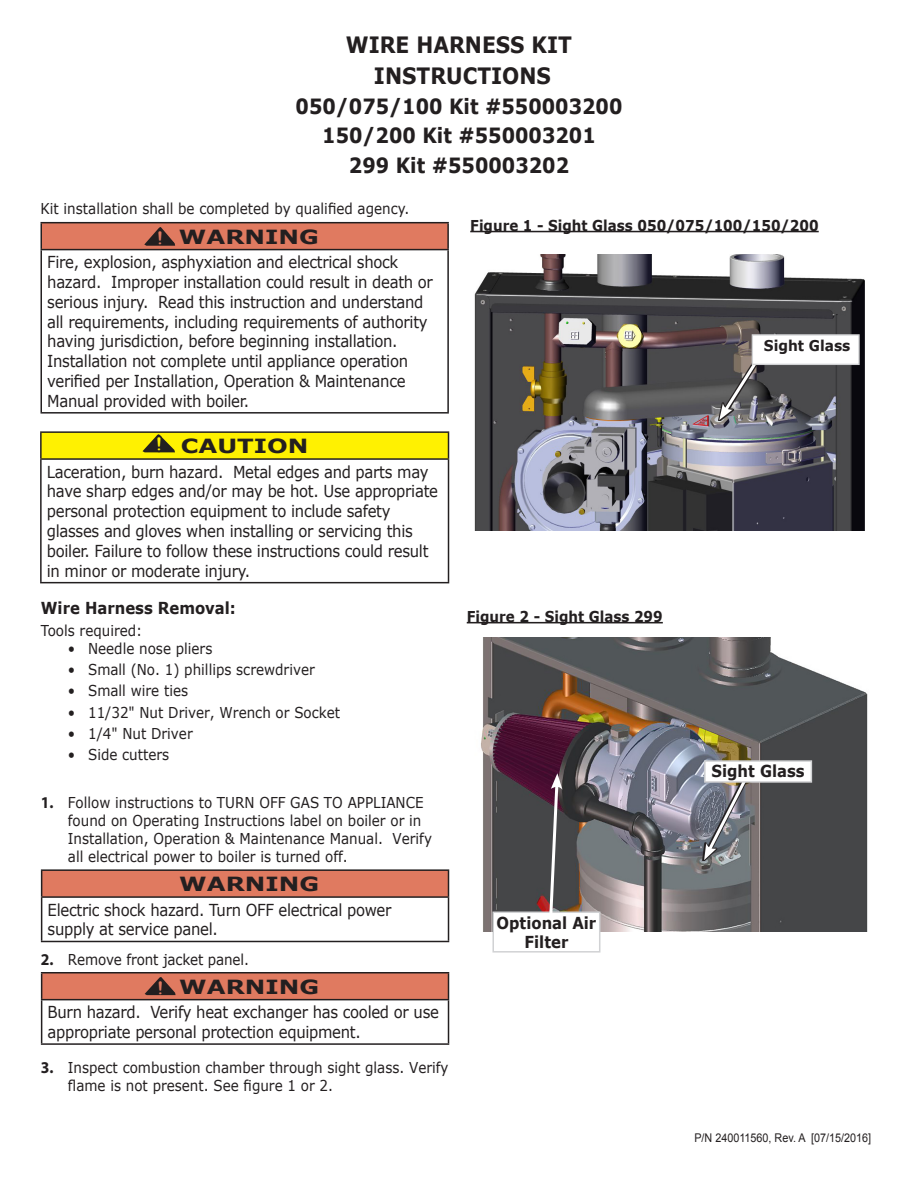
<style>
.page{position:relative;width:918px;height:1188px;background:#fff}
.page>*{position:absolute;margin:0;border:0;box-sizing:border-box;transform-origin:0 0}
.t1{font:700 22.5px "Verdana";color:#231f20;scale:.9 1}
.t2{font:700 21px "Verdana";color:#231f20;scale:.9 1}
.Body_text{font:700 21px "Courier New";color:#e07a60;scale:.9 1}
.t3{font:700 21px "Courier New";color:#fff101;scale:.9 1}
.t4{font:700 19.5px "Verdana";color:#231f20;scale:1.25 1}
.Caution{font:16.5px/19.8px "Verdana";letter-spacing:-.02em;color:#231f20;scale:.9 1}
.Table_Cell{font:700 16.5px/19.8px "Verdana";color:#231f20;text-align:center;scale:.9 1}
.Sub_Section{font:700 16.5px "Verdana";color:#231f20;scale:.9 1}
.t5{font:15px/18px "Verdana";color:#231f20;scale:.9 1}
.t6{font:700 15px "Verdana";color:#231f20;scale:.9 1}
.Table_Cell-2{font:700 14.85px "Verdana";color:#231f20;scale:.93 1}
.t7{font:12px "Arial";color:#231f20;scale:.9 1}
.s1{font-family:"Myriad Pro";font-weight:700;font-size:16.5px}
</style>
<div class="page">
<div style="left:42px;top:870px;width:407px;height:27px;background:#e07a60"></div>
<hr style="left:41px;top:869px;width:408px;height:2px;background:#231f20">
<svg style="left:41px;top:871px;width:1px;height:25px"></svg>
<svg style="left:448px;top:871px;width:1px;height:25px"></svg>
<hr style="left:41px;top:896px;width:408px;height:2px;background:#231f20">
<hr style="left:41px;top:898px;width:1px;height:43px;background:#231f20">
<hr style="left:448px;top:898px;width:1px;height:43px;background:#231f20">
<hr style="left:41px;top:941px;width:408px;height:1px;background:#231f20">
<div style="left:42px;top:973px;width:407px;height:27px;background:#e07a60"></div>
<hr style="left:41px;top:972px;width:408px;height:2px;background:#231f20">
<svg style="left:41px;top:974px;width:1px;height:25px"></svg>
<svg style="left:448px;top:974px;width:1px;height:25px"></svg>
<hr style="left:41px;top:999px;width:408px;height:1px;background:#231f20">
<hr style="left:41px;top:1000px;width:1px;height:43px;background:#231f20">
<hr style="left:448px;top:1000px;width:1px;height:43px;background:#231f20">
<hr style="left:41px;top:1043px;width:408px;height:2px;background:#231f20">
<svg style="left:143px;top:977px;width:34px;height:24px"></svg>
<div style="left:41px;top:223px;width:407px;height:27px;background:#e07a60"></div>
<hr style="left:40px;top:222px;width:409px;height:1px;background:#231f20">
<hr style="left:40px;top:223px;width:2px;height:26px;background:#231f20">
<hr style="left:447px;top:223px;width:2px;height:26px;background:#231f20">
<hr style="left:40px;top:249px;width:409px;height:1px;background:#231f20">
<hr style="left:40px;top:250px;width:2px;height:162px;background:#231f20">
<hr style="left:447px;top:250px;width:2px;height:162px;background:#231f20">
<hr style="left:40px;top:412px;width:409px;height:2px;background:#231f20">
<svg style="left:142px;top:227px;width:34px;height:24px"></svg>
<img style="left:449px;top:255px;width:416px;height:276px">
<hr style="left:470px;top:231px;width:349px;height:1px;background:#231f20">
<hr style="left:467px;top:622px;width:196px;height:1px;background:#231f20">
<img style="left:481px;top:637px;width:387px;height:295px">
<svg style="left:703px;top:776px;width:46px;height:85px"></svg>
<svg style="left:704px;top:783px;width:46px;height:77px;background:#7d8188"></svg>
<div style="left:705px;top:761px;width:106px;height:21px;background:#fff"></div>
<div style="left:704px;top:760px;width:108px;height:23px;border:2px solid #d1d2d4"></div>
<div style="left:41px;top:432px;width:408px;height:27px;background:#fff101"></div>
<hr style="left:40px;top:431px;width:409px;height:2px;background:#231f20">
<hr style="left:40px;top:433px;width:2px;height:25px;background:#231f20">
<svg style="left:448px;top:433px;width:1px;height:25px"></svg>
<hr style="left:40px;top:458px;width:409px;height:2px;background:#231f20">
<hr style="left:40px;top:460px;width:2px;height:122px;background:#231f20">
<hr style="left:448px;top:460px;width:1px;height:122px;background:#231f20">
<hr style="left:40px;top:582px;width:409px;height:1px;background:#231f20">
<svg style="left:141px;top:412px;width:35px;height:41px"></svg>
<svg style="left:718px;top:357px;width:43px;height:64px"></svg>
<svg style="left:719px;top:355px;width:43px;height:65px;background:#6d6a6b"></svg>
<div style="left:752px;top:334px;width:108px;height:31px;background:#fff;border:1px solid #d1d2d4"></div>
<div style="left:493px;top:912px;width:107px;height:40px;background:#fff"></div>
<div style="left:492px;top:912px;width:108px;height:41px;border:2px solid #d1d2d4"></div>
<svg style="left:548px;top:773px;width:14px;height:142px"></svg>
<p class="t1" style="left:346px;top:29px;width:253px">WIRE HARNESS KIT</p>
<p class="t1" style="left:374px;top:60px;width:198px">INSTRUCTIONS</p>
<p class="t2" style="left:296px;top:91px;width:365px">050/075/100 Kit #550003200</p>
<p class="t2" style="left:322px;top:121px;width:305px">150/200 Kit #550003201</p>
<p class="t2" style="left:349px;top:150px;width:246px">299 Kit #550003202</p>
<p class="t5" style="left:40px;top:199px;width:411px">Kit installation shall be completed by qualified agency.</p>
<p class="t4" style="left:179px;top:223px;width:113px">WARNING</p>
<p class="Caution" style="left:47px;top:252px;width:430px">Fire, explosion, asphyxiation and electrical shock hazard. Improper installation could result in death or serious injury. Read this instruction and understand all requirements, including requirements of authority having jurisdiction, before beginning installation.<br>Installation not complete until appliance operation verified per Installation, Operation &amp; Maintenance Manual provided with boiler.</p>
<p class="Body_text" style="left:154px;top:225px;width:14px">!</p>
<p class="t3" style="left:153px;top:431px;width:14px">!</p>
<p class="t4" style="left:181px;top:432px;width:104px">CAUTION</p>
<p class="Caution" style="left:47px;top:462px;width:436px">Laceration, burn hazard. Metal edges and parts may have sharp edges and/or may be hot. Use appropriate personal protection equipment to include safety glasses and gloves when installing or servicing this boiler. Failure to follow these instructions could result in minor or moderate injury.</p>
<p class="Sub_Section" style="left:41px;top:596px;width:218px">Wire Harness Removal:</p>
<p class="t5" style="left:41px;top:621px;width:114px">Tools required:</p>
<p class="t5" style="left:68px;top:639px;width:162px">• Needle nose pliers</p>
<p class="t5" style="left:68px;top:661px;width:276px">• Small (No. 1) phillips screwdriver</p>
<p class="t5" style="left:68px;top:682px;width:135px">• Small wire ties</p>
<p class="t5" style="left:68px;top:703px;width:304px">• 11/32" Nut Driver, Wrench or Socket</p>
<p class="t5" style="left:68px;top:724px;width:140px">• 1/4" Nut Driver</p>
<p class="t5" style="left:68px;top:746px;width:114px">• Side cutters</p>
<p class="t5" style="left:68px;top:793px;width:406px;text-indent:-27px"><span class="s1">1.</span> Follow instructions to TURN OFF GAS TO APPLIANCE found on Operating Instructions label on boiler or in Installation, Operation &amp; Maintenance Manual. Verify all electrical power to boiler is turned off.</p>
<p class="t4" style="left:179px;top:870px;width:113px">WARNING</p>
<p class="Caution" style="left:48px;top:900px;width:384px">Electric shock hazard. Turn OFF electrical power supply at service panel.</p>
<p class="t5" style="left:41px;top:950px;width:233px"><span class="s1">2.</span> Remove front jacket panel.</p>
<p class="t4" style="left:179px;top:973px;width:113px">WARNING</p>
<p class="Caution" style="left:48px;top:1002px;width:436px">Burn hazard. Verify heat exchanger has cooled or use appropriate personal protection equipment.</p>
<p class="Body_text" style="left:155px;top:974px;width:14px">!</p>
<p class="t5" style="left:68px;top:1058px;width:425px;text-indent:-27px"><span class="s1">3.</span> Inspect combustion chamber through sight glass. Verify flame is not present. See figure 1 or 2.</p>
<p class="t6" style="left:470px;top:214px;width:389px">Figure 1 - Sight Glass 050/075/100/150/200</p>
<p class="Table_Cell-2" style="left:764px;top:335px;width:95px">Sight Glass</p>
<p class="t6" style="left:467px;top:606px;width:219px">Figure 2 - Sight Glass 299</p>
<p class="Table_Cell" style="left:497px;top:912px;width:112px">Optional Air<br>Filter</p>
<p class="Table_Cell" style="left:712px;top:761px;width:105px">Sight Glass</p>
<p class="t7" style="left:694px;top:1130px;width:198px">P/N 240011560, Rev. A [07/15/2016]</p>
</div>
